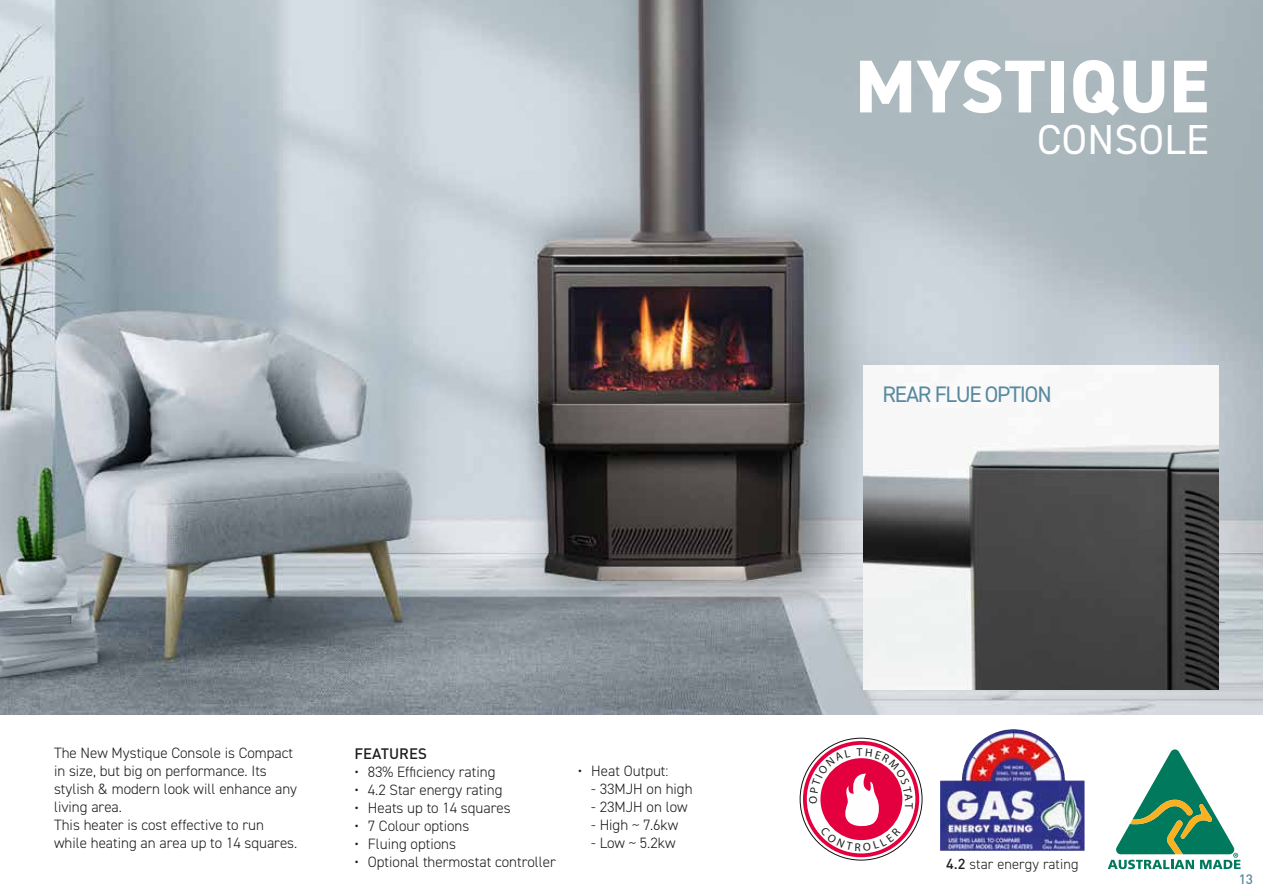
<style>
.page{position:relative;width:1263px;height:893px;background:#fff}
.page>*{position:absolute;margin:0;border:0;box-sizing:border-box;transform-origin:0 0}
.t1{font:800 75px "DIN2014";letter-spacing:.01em;color:#fff}
.t2{font:42px "DIN2014";letter-spacing:.01em;color:#fff}
.t3{font:22.5px "DIN2014";letter-spacing:-.05em;color:#5789a0}
.t4{font:300 15px/18px "DIN2014";color:#1d1d1b}
.t5{font:500 15px "DIN";color:#1d1d1b}
.t6{font:300 14.4px "DIN2014";letter-spacing:.01em;color:#1d1d1b}
.t7{font:500 13.5px "DIN";color:#5789a0}
.t8{font:11.4px "Myriad Pro";color:#1d1d1b}
.s1{font-family:"DIN";font-weight:500}
</style>
<div class="page">
<img style="left:0;top:0;width:1263px;height:714px">
<img style="left:940px;top:729px;width:144px;height:122px">
<svg style="left:1107px;top:749px;width:134px;height:121px"></svg>
<div style="left:803px;top:741px;width:116px;height:116px;border:4px solid #e4003f;border-radius:50%"></div>
<img style="left:863px;top:366px;width:356px;height:324px">
<svg style="left:809px;top:748px;width:104px;height:103px"></svg>
<p class="t4" style="left:54px;top:744px;width:245px">The New Mystique Console is Compact in size, but big on performance. Its stylish &amp; modern look will enhance any living area.<br>This heater is cost effective to run while heating an area up to 14 squares.</p>
<p class="t5" style="left:354px;top:744px;width:74px">FEATURES</p>
<p class="t4" style="left:354px;top:763px;width:143px">• 83% Efficiency rating</p>
<p class="t4" style="left:354px;top:781px;width:150px">• 4.2 Star energy rating</p>
<p class="t4" style="left:354px;top:799px;width:158px">• Heats up to 14 squares</p>
<p class="t4" style="left:354px;top:817px;width:117px">• 7 Colour options</p>
<p class="t4" style="left:354px;top:835px;width:103px">• Fluing options</p>
<p class="t4" style="left:354px;top:853px;width:203px">• Optional thermostat controller</p>
<p class="t4" style="left:578px;top:762px;width:92px">• Heat Output:</p>
<p class="t4" style="left:591px;top:780px;width:103px">- 33MJH on high</p>
<p class="t4" style="left:591px;top:798px;width:98px">- 23MJH on low</p>
<p class="t4" style="left:591px;top:816px;width:89px">- High ~ 7.6kw</p>
<p class="t4" style="left:591px;top:834px;width:86px">- Low ~ 5.2kw</p>
<h1 class="t1" style="left:855px;top:37px;width:355px">MYSTIQUE</h1>
<h2 class="t2" style="left:1037px;top:114px;width:173px">CONSOLE</h2>
<h3 class="t3" style="left:882px;top:381px;width:171px">REAR FLUE OPTION</h3>
<p class="t8" style="left:915px;top:802px;width:7px;rotate:90deg">T</p>
<p class="t6" style="left:946px;top:855px;width:134px"><span class="s1">4.2</span> star energy rating</p>
<p class="t7" style="left:1239px;top:870px;width:16px">13</p>
</div>
